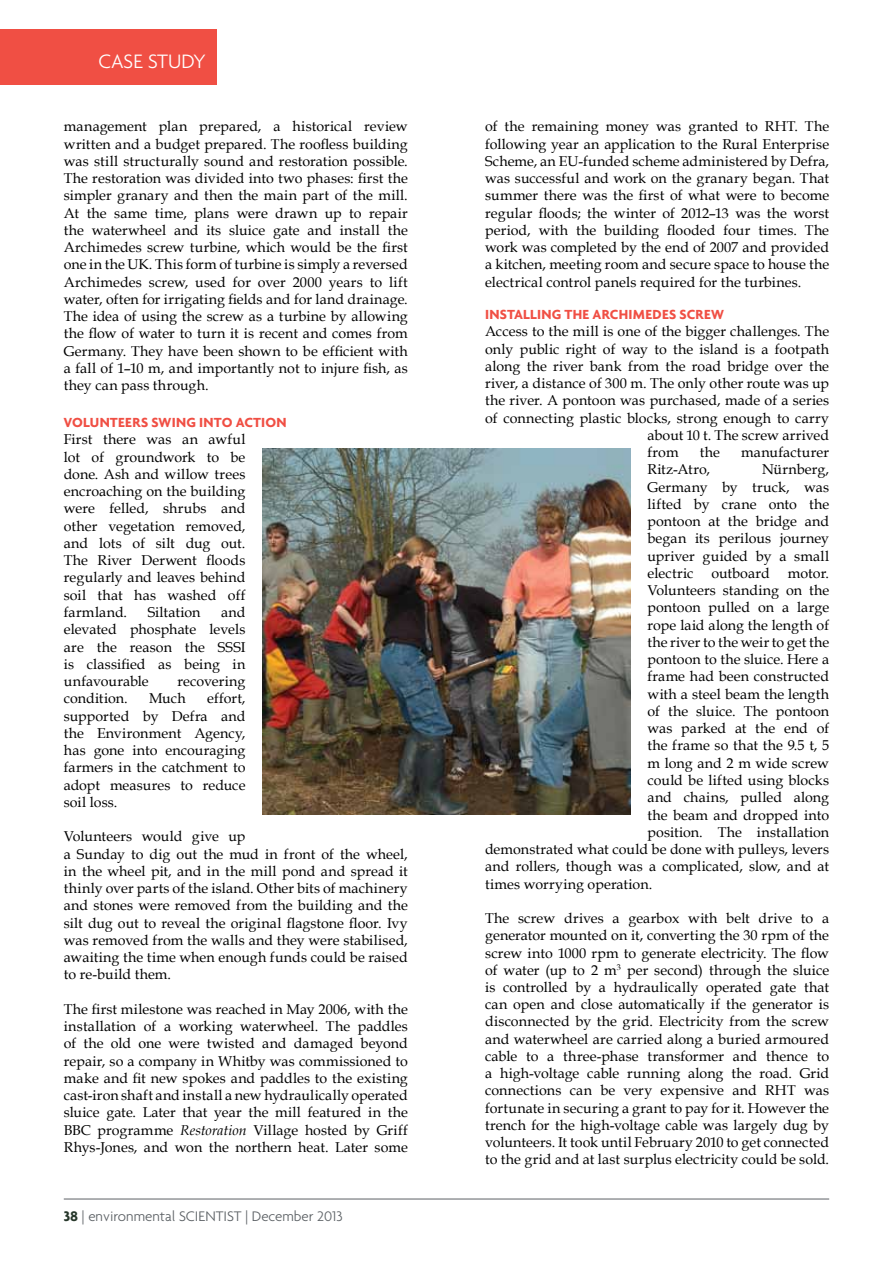
<style>
.page{position:relative;width:893px;height:1263px;background:#fff}
.page>*{position:absolute;margin:0;border:0;box-sizing:border-box;transform-origin:0 0}
.t1{font:300 21px "Agenda";color:#fff}
.t2{font:300 15px "Agenda";color:#5c6165}
.t3{font:14.25px/17.2px "Book Antiqua";letter-spacing:.005em;color:#000;text-align:justify}
.t4{font:700 14.25px "Agenda";letter-spacing:.195em;color:#f04f44}
.s1{font-style:italic}
.s2{font-weight:700;color:#27382b}
</style>
<div class="page">
<div style="left:0;top:29px;width:216px;height:56px;background:#f04f44"></div>
<hr style="left:64px;top:1199px;width:765px;height:1px;background:#5c6165">
<img style="left:262px;top:448px;width:368px;height:367px">
<h1 class="t1" style="left:98px;top:49px;width:109px">CASE STUDY</h1>
<p class="t3" style="left:64px;top:118px;width:346px">management plan prepared, a historical review written and a budget prepared. The roofless building was still structurally sound and restoration possible.<br>The restoration was divided into two phases: first the simpler granary and then the main part of the mill.<br>At the same time, plans were drawn up to repair the waterwheel and its sluice gate and install the Archimedes screw turbine, which would be the first one in the UK. This form of turbine is simply a reversed Archimedes screw, used for over 2000 years to lift water, often for irrigating fields and for land drainage.<br>The idea of using the screw as a turbine by allowing the flow of water to turn it is recent and comes from Germany. They have been shown to be efficient with a fall of 1–10 m, and importantly not to injure fish, as they can pass through.</p>
<p class="t4" style="left:64px;top:414px;width:36px">VOLUNTEERS</p>
<p class="t4" style="left:151px;top:414px;width:10px">SWIN</p>
<p class="t4" style="left:186px;top:414px;width:22px">G INTO</p>
<p class="t4" style="left:236px;top:414px;width:10px">ACTION</p>
<p class="t3" style="left:64px;top:431px;width:183px">First there was an awful lot of groundwork to be done. Ash and willow trees encroaching on the building were felled, shrubs and other vegetation removed, and lots of silt dug out.<br>The River Derwent floods regularly and leaves behind soil that has washed off farmland.</p>
<p class="t3" style="left:64px;top:603px;width:183px;text-indent:157px">and elevated phosphate levels are the reason the SSSI is classified as being in unfavourable</p>
<p class="t3" style="left:148px;top:603px;width:54px">Siltation</p>
<p class="t3" style="left:177px;top:672px;width:70px">recovering</p>
<p class="t3" style="left:64px;top:690px;width:65px">condition.</p>
<p class="t3" style="left:149px;top:690px;width:38px">Much</p>
<p class="t3" style="left:64px;top:690px;width:183px;text-indent:143px">effort, supported by Defra and the Environment Agency, has gone into encouraging farmers in the catchment to adopt measures to reduce soil loss.</p>
<p class="t3" style="left:64px;top:828px;width:346px;text-align:left">Volunteers would give up<br>a Sunday to dig out the mud in front of the wheel, in the wheel pit, and in the mill pond and spread it thinly over parts of the island. Other bits of machinery and stones were removed from the building and the silt dug out to reveal the original flagstone floor. Ivy was removed from the walls and they were stabilised, awaiting the time when enough funds could be raised to re-build them.</p>
<p class="t3" style="left:64px;top:1000px;width:346px">The first milestone was reached in May 2006, with the installation of a working waterwheel. The paddles of the old one were twisted and damaged beyond repair, so a company in Whitby was commissioned to make and fit new spokes and paddles to the existing cast-iron shaft and install a new hydraulically operated sluice gate. Later that year the mill featured in the BBC programme <span class="s1">Restoration</span> Village hosted by Griff Rhys-Jones, and won the northern heat. Later some</p>
<p class="t2" style="left:64px;top:1207px;width:281px"><span class="s2">38</span> | environmental SCIENTIST | December 2013</p>
<p class="t3" style="left:485px;top:118px;width:346px">of the remaining money was granted to RHT. The following year an application to the Rural Enterprise Scheme, an EU-funded scheme administered by Defra, was successful and work on the granary began. That summer there was the first of what were to become regular floods; the winter of 2012–13 was the worst period, with the building flooded four times. The work was completed by the end of 2007 and provided a kitchen, meeting room and secure space to house the electrical control panels required for the turbines.</p>
<p class="t4" style="left:485px;top:306px;width:14px">INSTA</p>
<p class="t4" style="left:523px;top:306px;width:51px">LLING THE</p>
<p class="t4" style="left:593px;top:306px;width:19px">ARCHIMEDES</p>
<p class="t4" style="left:679px;top:306px;width:10px">SCREW</p>
<p class="t3" style="left:485px;top:323px;width:346px">Access to the mill is one of the bigger challenges. The</p>
<p class="t3" style="left:485px;top:340px;width:346px">only public right of way to the island is a footpath</p>
<p class="t3" style="left:485px;top:357px;width:346px">along the river bank from the road bridge over the</p>
<p class="t3" style="left:485px;top:375px;width:346px">river, a distance of 300 m. The only other route was up</p>
<p class="t3" style="left:485px;top:392px;width:346px">the river. A pontoon was purchased, made of a series</p>
<p class="t3" style="left:485px;top:409px;width:346px">of connecting plastic blocks, strong enough to carry</p>
<p class="t3" style="left:647px;top:426px;width:183px">about 10 t. The screw arrived</p>
<p class="t3" style="left:647px;top:444px;width:33px">from</p>
<p class="t3" style="left:700px;top:444px;width:22px">the</p>
<p class="t3" style="left:741px;top:444px;width:90px">manufacturer</p>
<p class="t3" style="left:647px;top:461px;width:64px">Ritz-Atro,</p>
<p class="t3" style="left:647px;top:461px;width:183px;text-indent:115px">Nürnberg, Germany by truck, was lifted by crane onto the pontoon at the bridge and began its perilous journey upriver guided by a small electric</p>
<p class="t3" style="left:711px;top:564px;width:60px">outboard</p>
<p class="t3" style="left:788px;top:564px;width:43px">motor.</p>
<p class="t3" style="left:647px;top:582px;width:183px">Volunteers standing on the</p>
<p class="t3" style="left:647px;top:599px;width:183px">pontoon pulled on a large</p>
<p class="t3" style="left:647px;top:616px;width:183px">rope laid along the length of</p>
<p class="t3" style="left:647px;top:633px;width:183px">the river to the weir to get the</p>
<p class="t3" style="left:647px;top:651px;width:183px">pontoon to the sluice. Here a</p>
<p class="t3" style="left:647px;top:668px;width:183px">frame had been constructed</p>
<p class="t3" style="left:647px;top:685px;width:183px">with a steel beam the length</p>
<p class="t3" style="left:647px;top:702px;width:183px">of the sluice. The pontoon</p>
<p class="t3" style="left:647px;top:720px;width:183px">was parked at the end of</p>
<p class="t3" style="left:647px;top:737px;width:183px">the frame so that the 9.5 t, 5</p>
<p class="t3" style="left:647px;top:754px;width:183px">m long and 2 m wide screw</p>
<p class="t3" style="left:647px;top:771px;width:183px">could be lifted using blocks</p>
<p class="t3" style="left:647px;top:789px;width:183px">and chains, pulled along</p>
<p class="t3" style="left:647px;top:806px;width:183px">the beam and dropped into</p>
<p class="t3" style="left:647px;top:823px;width:183px">position. The installation</p>
<p class="t3" style="left:485px;top:840px;width:346px">demonstrated what could be done with pulleys, levers</p>
<p class="t3" style="left:485px;top:858px;width:345px">and rollers, though was a complicated, slow, and at</p>
<p class="t3" style="left:485px;top:875px;width:169px">times worrying operation.</p>
<p class="t3" style="left:485px;top:909px;width:346px">The screw drives a gearbox with belt drive to a generator mounted on it, converting the 30 rpm of the screw into 1000 rpm to generate electricity. The flow of water (up to 2 m<sup>3</sup> per second) through the sluice is controlled by a hydraulically operated gate that can open and close automatically if the generator is disconnected by the grid. Electricity from the screw and waterwheel are carried along a buried armoured cable to a three-phase transformer and thence to a high-voltage cable running along the road. Grid connections can be very expensive and RHT was fortunate in securing a grant to pay for it. However the trench for the high-voltage cable was largely dug by volunteers. It took until February 2010 to get connected to the grid and at last surplus electricity could be sold.</p>
</div>
